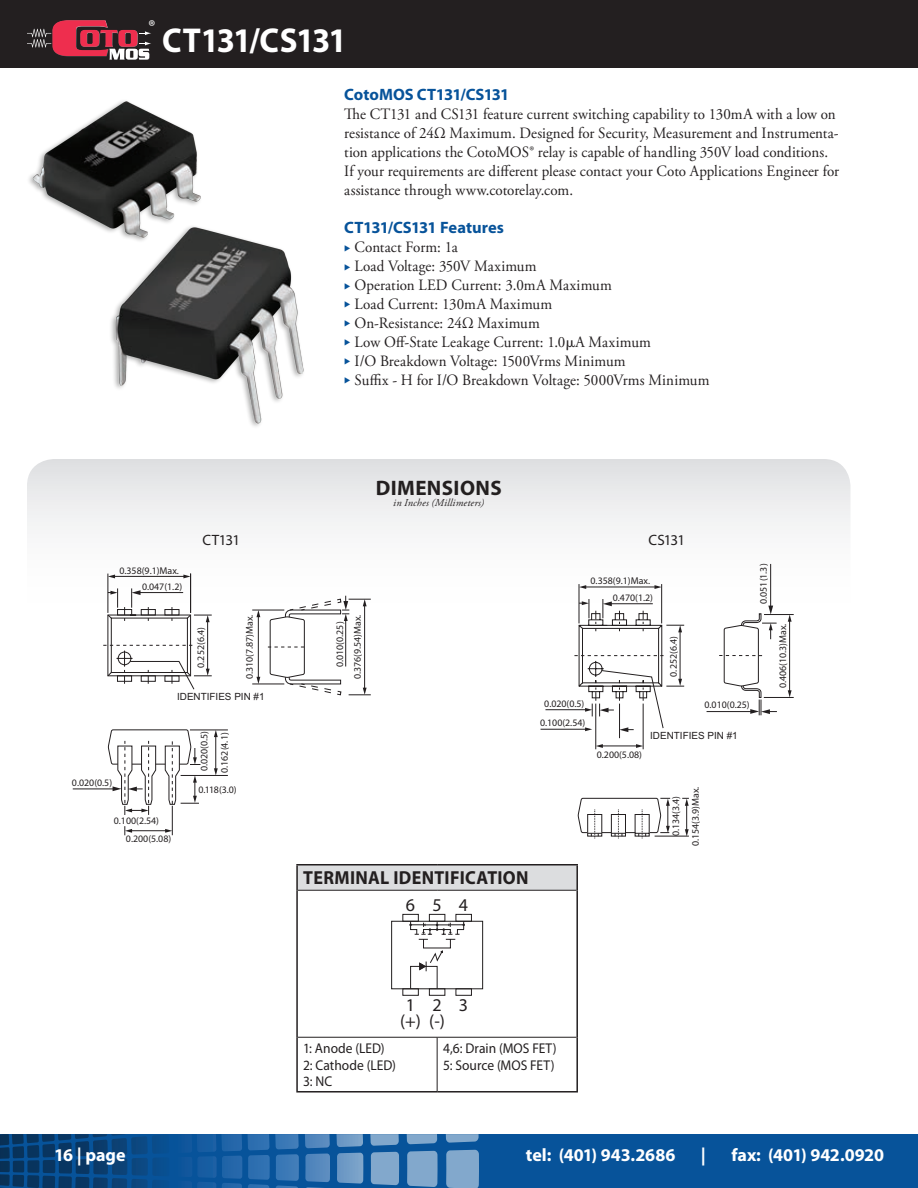
<style>
.page{position:relative;width:918px;height:1188px;background:#fff}
.page>*{position:absolute;margin:0;border:0;box-sizing:border-box;transform-origin:0 0}
.ACoto_Catalog_Headli{font:700 34.65px "Myriad Pro";letter-spacing:-.05em;color:#fff;scale:.95 1}
.DCoto_Catalog_Ital_t{font:700 21px "Myriad Pro";letter-spacing:.02em;color:#231f20}
.Main_Title_for_TOC{font:700 18.9px "Myriad Pro";letter-spacing:.02em;color:#231f20;scale:.95 1}
.t1{font:700 18px "Myriad Pro";color:#fff}
.t2{font:18px/16.2px "Myriad Pro";letter-spacing:.96em;color:#231f20}
.Main_Title_for_TOC-2{font:17.4px "Myriad Pro";color:#fff;scale:.95 1}
.BCoto_Catalog_Subhea{font:700 16.5px "Myriad Pro";letter-spacing:-.005em;color:#07539a}
.CCoto_Catalog_Body_T{font:15.75px/18.9px "Adobe Garamond Pro";letter-spacing:.005em;color:#231f20;scale:.95 1}
.BCoto_Catalog_Subhea-2{font:15px "Myriad Pro";letter-spacing:-.055em;color:#231f20}
.Main_Title_for_TOC-3{font:14.1px "Myriad Pro";letter-spacing:.005em;color:#231f20;scale:.95 1}
.DCoto_Catalog_Ital_t-2{font:italic 10.5px "Adobe Garamond Pro";letter-spacing:.02em;color:#231f20}
.t3{font:9.9px/20.2px "Myriad Pro";color:#231f20}
.t4{font:9.9px "Arial";color:#231f20}
.s1{color:#07539a}
.s2{font-family:"Universal Std Greekw Math Pi"}
</style>
<div class="page">
<svg style="left:0;top:1134px;width:918px;height:54px;background:#155999"></svg>
<svg style="left:197px;top:1134px;width:282px;height:17px;background:#3371ad"></svg>
<div style="left:0;top:0;width:918px;height:68px;background:#231f20"></div>
<img style="left:29px;top:101px;width:275px;height:326px">
<svg style="left:27px;top:459px;width:823px;height:170px"></svg>
<div style="left:297px;top:865px;width:280px;height:25px;background:#dcdddf"></div>
<hr style="left:296px;top:864px;width:141px;height:2px;background:#231f20">
<hr style="left:296px;top:866px;width:2px;height:24px;background:#231f20">
<hr style="left:437px;top:864px;width:141px;height:2px;background:#231f20">
<hr style="left:576px;top:866px;width:2px;height:24px;background:#231f20">
<hr style="left:296px;top:890px;width:2px;height:147px;background:#231f20">
<hr style="left:576px;top:890px;width:2px;height:147px;background:#231f20">
<hr style="left:296px;top:1037px;width:2px;height:54px;background:#231f20">
<hr style="left:576px;top:1037px;width:2px;height:54px;background:#231f20">
<hr style="left:296px;top:1091px;width:141px;height:2px;background:#231f20">
<hr style="left:437px;top:1091px;width:141px;height:2px;background:#231f20">
<hr style="left:298px;top:890px;width:139px;height:1px;background:#231f20">
<hr style="left:437px;top:890px;width:139px;height:1px;background:#231f20">
<hr style="left:298px;top:1037px;width:139px;height:1px;background:#231f20">
<hr style="left:437px;top:1037px;width:139px;height:1px;background:#231f20">
<hr style="left:437px;top:1037px;width:1px;height:54px;background:#231f20">
<div style="left:391px;top:921px;width:92px;height:68px;background:#fff;border:1px solid #211e1e"></div>
<svg style="left:402px;top:914px;width:70px;height:82px"></svg>
<svg style="left:27px;top:20px;width:124px;height:40px"></svg>
<hr style="left:114px;top:576px;width:71px;height:1px;background:#231f20">
<svg style="left:183px;top:575px;width:7px;height:3px"></svg>
<svg style="left:108px;top:575px;width:7px;height:3px"></svg>
<hr style="left:107px;top:574px;width:1px;height:39px;background:#231f20">
<hr style="left:190px;top:574px;width:1px;height:39px;background:#231f20">
<hr style="left:190px;top:730px;width:38px;height:1px;background:#231f20">
<hr style="left:181px;top:775px;width:47px;height:1px;background:#231f20">
<hr style="left:252px;top:610px;width:32px;height:1px;background:#231f20">
<hr style="left:252px;top:684px;width:32px;height:1px;background:#231f20">
<hr style="left:258px;top:616px;width:1px;height:62px;background:#231f20">
<svg style="left:256px;top:610px;width:4px;height:7px"></svg>
<svg style="left:256px;top:677px;width:4px;height:7px"></svg>
<svg style="left:268px;top:596px;width:103px;height:99px"></svg>
<hr style="left:73px;top:789px;width:41px;height:1px;background:#231f20">
<svg style="left:103px;top:588px;width:115px;height:247px"></svg>
<hr style="left:545px;top:709px;width:41px;height:1px;background:#231f20">
<hr style="left:541px;top:729px;width:45px;height:1px;background:#231f20">
<hr style="left:619px;top:704px;width:1px;height:34px;background:#231f20">
<hr style="left:643px;top:704px;width:1px;height:45px;background:#231f20">
<hr style="left:595px;top:704px;width:1px;height:45px;background:#231f20">
<hr style="left:602px;top:746px;width:35px;height:1px;background:#231f20">
<svg style="left:636px;top:744px;width:7px;height:4px"></svg>
<svg style="left:596px;top:744px;width:7px;height:4px"></svg>
<hr style="left:585px;top:587px;width:71px;height:1px;background:#231f20">
<svg style="left:655px;top:585px;width:6px;height:4px"></svg>
<svg style="left:580px;top:585px;width:6px;height:4px"></svg>
<hr style="left:579px;top:584px;width:1px;height:39px;background:#231f20">
<hr style="left:661px;top:584px;width:1px;height:39px;background:#231f20">
<hr style="left:655px;top:836px;width:34px;height:1px;background:#231f20">
<svg style="left:682px;top:798px;width:7px;height:38px"></svg>
<svg style="left:577px;top:797px;width:93px;height:41px"></svg>
<hr style="left:770px;top:564px;width:1px;height:43px;background:#231f20">
<hr style="left:707px;top:711px;width:45px;height:1px;background:#231f20">
<svg style="left:719px;top:606px;width:75px;height:109px"></svg>
<svg style="left:574px;top:599px;width:110px;height:133px"></svg>
<p class="Main_Title_for_TOC-2" style="left:148px;top:17px;width:9px">®</p>
<p class="ACoto_Catalog_Headli" style="left:162px;top:21px;width:196px">CT131/CS131</p>
<p class="BCoto_Catalog_Subhea" style="left:344px;top:85px;width:167px">CotoMOS CT131/CS131</p>
<p class="CCoto_Catalog_Body_T" style="left:344px;top:105px;width:522px">The CT131 and CS131 feature current switching capability to 130mA with a low on resistance of 24Ω Maximum. Designed for Security, Measurement and Instrumenta&shy;tion applications the CotoMOS® relay is capable of handling 350V load conditions.<br>If your requirements are different please contact your Coto Applications Engineer for assistance through www.cotorelay.com.</p>
<p class="BCoto_Catalog_Subhea" style="left:344px;top:219px;width:161px">CT131/CS131 Features</p>
<p class="CCoto_Catalog_Body_T" style="left:344px;top:238px;width:121px"><span class="s1">◆</span> Contact Form: 1a</p>
<p class="CCoto_Catalog_Body_T" style="left:344px;top:257px;width:204px"><span class="s1">◆</span> Load Voltage: 350V Maximum</p>
<p class="CCoto_Catalog_Body_T" style="left:344px;top:276px;width:283px"><span class="s1">◆</span> Operation LED Current: 3.0mA Maximum</p>
<p class="CCoto_Catalog_Body_T" style="left:344px;top:295px;width:220px"><span class="s1">◆</span> Load Current: 130mA Maximum</p>
<p class="CCoto_Catalog_Body_T" style="left:344px;top:314px;width:208px"><span class="s1">◆</span> On-Resistance: 24Ω Maximum</p>
<p class="CCoto_Catalog_Body_T" style="left:344px;top:333px;width:324px"><span class="s1">◆</span> Low Off-State Leakage Current: 1.0<span class="s2">μ</span>A Maximum</p>
<p class="CCoto_Catalog_Body_T" style="left:344px;top:352px;width:298px"><span class="s1">◆</span> I/O Breakdown Voltage: 1500Vrms Minimum</p>
<p class="CCoto_Catalog_Body_T" style="left:344px;top:371px;width:386px"><span class="s1">◆</span> Suffix - H for I/O Breakdown Voltage: 5000Vrms Minimum</p>
<p class="DCoto_Catalog_Ital_t" style="left:376px;top:476px;width:128px">DIMENSIONS</p>
<p class="DCoto_Catalog_Ital_t-2" style="left:393px;top:496px;width:92px">in Inches (Millimeters)</p>
<p class="BCoto_Catalog_Subhea-2" style="left:203px;top:531px;width:39px">CT131</p>
<p class="BCoto_Catalog_Subhea-2" style="left:649px;top:531px;width:38px">CS131</p>
<p class="t3" style="left:119px;top:560px;width:61px">0.358(9.1)Max.</p>
<p class="t3" style="left:142px;top:577px;width:42px">0.047(1.2)</p>
<p class="t3" style="left:191px;top:668px;width:42px;rotate:-90deg">0.252(6.4)</p>
<p class="t3" style="left:240px;top:679px;width:66px;rotate:-90deg">0.310(7.87)Max.</p>
<p class="t3" style="left:348px;top:679px;width:66px;rotate:-90deg">0.376(9.54)Max.</p>
<p class="t3" style="left:330px;top:667px;width:47px;rotate:-90deg">0.010(0.25)</p>
<p class="t3" style="left:72px;top:773px;width:42px">0.020(0.5)</p>
<p class="t4" style="left:177px;top:690px;width:89px">IDENTIFIES PIN #1</p>
<p class="t3" style="left:194px;top:773px;width:43px;rotate:-90deg">0.020(0.5)<br>0.162(4.1)</p>
<p class="t3" style="left:198px;top:780px;width:40px">0.118(3.0)</p>
<p class="t3" style="left:126px;top:812px;width:47px;line-height:17.7px;text-indent:-12px">0.100(2.54)<br>0.200(5.08)</p>
<p class="Main_Title_for_TOC" style="left:303px;top:867px;width:239px">TERMINAL IDENTIFICATION</p>
<p class="t2" style="left:406px;top:898px;width:64px">654</p>
<p class="t3" style="left:591px;top:571px;width:61px">0.358(9.1)Max.</p>
<p class="t3" style="left:613px;top:587px;width:42px">0.470(1.2)</p>
<p class="t3" style="left:754px;top:604px;width:42px;rotate:-90deg">0.051(1.3)</p>
<p class="t3" style="left:540px;top:694px;width:47px;line-height:19.5px;text-align:center">0.020(0.5)<br>0.100(2.54)</p>
<p class="t3" style="left:663px;top:677px;width:42px;rotate:-90deg">0.252(6.4)</p>
<p class="t3" style="left:597px;top:744px;width:47px">0.200(5.08)</p>
<p class="t3" style="left:705px;top:695px;width:47px">0.010(0.25)</p>
<p class="t4" style="left:650px;top:729px;width:89px">IDENTIFIES PIN #1</p>
<p class="t3" style="left:666px;top:846px;width:61px;line-height:19.6px;text-align:center;rotate:-90deg">0.134(3.4)<br>0.154(3.9)Max.</p>
<p class="t3" style="left:773px;top:688px;width:66px;rotate:-90deg">0.406(10.3)Max.</p>
<p class="t2" style="left:400px;top:997px;width:70px;text-indent:6px">123 (+) (-)</p>
<p class="Main_Title_for_TOC-3" style="left:303px;top:1041px;width:88px">1: Anode (LED)</p>
<p class="Main_Title_for_TOC-3" style="left:303px;top:1057px;width:99px">2: Cathode (LED)</p>
<p class="Main_Title_for_TOC-3" style="left:303px;top:1073px;width:32px">3: NC</p>
<p class="Main_Title_for_TOC-3" style="left:443px;top:1041px;width:121px">4,6: Drain (MOS FET)</p>
<p class="Main_Title_for_TOC-3" style="left:443px;top:1057px;width:119px">5: Source (MOS FET)</p>
<p class="t1" style="left:54px;top:1145px;width:73px">16 | page</p>
<p class="t1" style="left:526px;top:1145px;width:151px">tel: (401) 943.2686</p>
<p class="t1" style="left:701px;top:1145px;width:7px">|</p>
<p class="t1" style="left:731px;top:1145px;width:154px">fax: (401) 942.0920</p>
</div>
